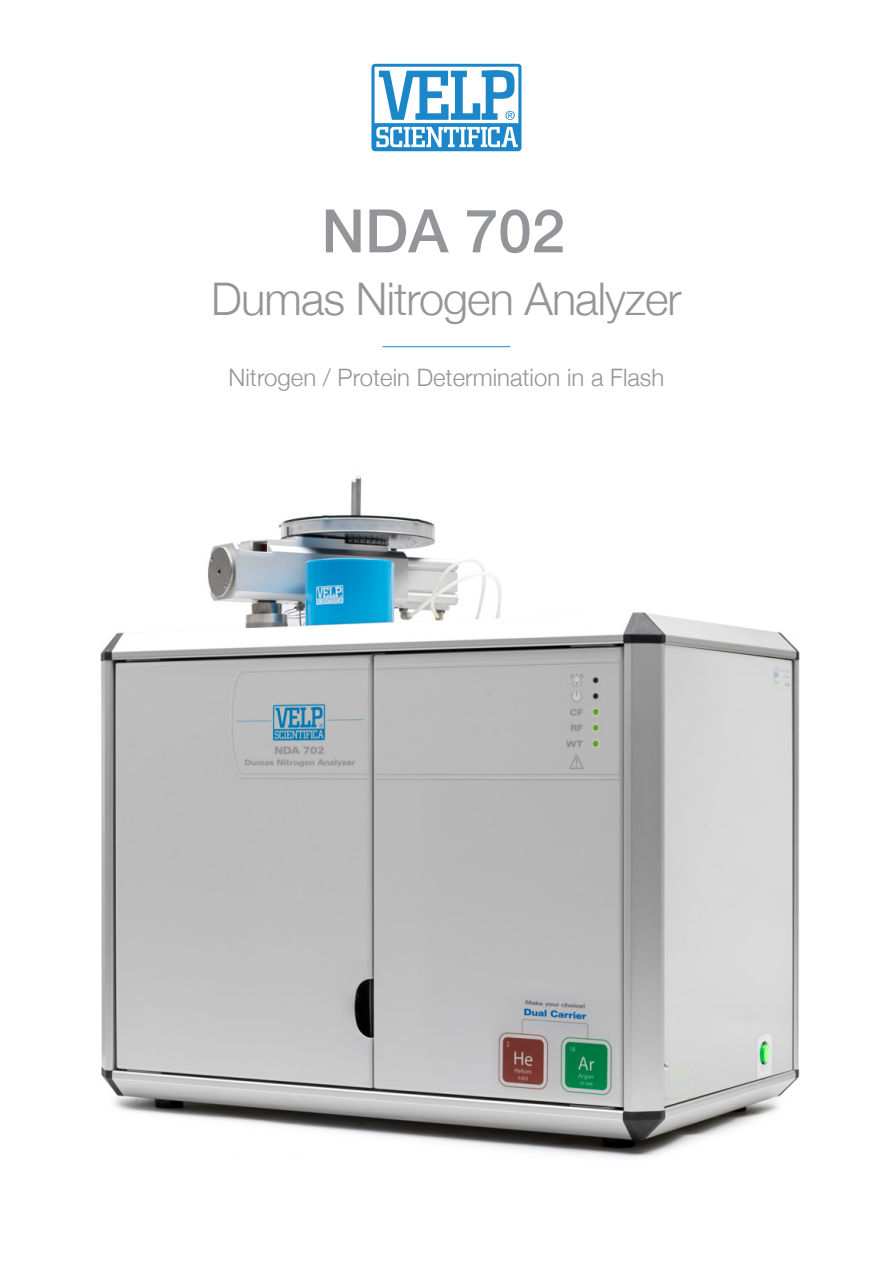
<style>
.page{position:relative;width:893px;height:1263px;background:#fff}
.page>*{position:absolute;margin:0;border:0;box-sizing:border-box;transform-origin:0 0}
.t1{font:500 60px "Helvetica Neue";color:#939598}
.t2{font:300 45px "Helvetica Neue";letter-spacing:-.02em;color:#939598}
.t3{font:300 24px "Helvetica Neue";color:#939598}
</style>
<div class="page">
<img style="left:100px;top:475px;width:700px;height:683px">
<svg style="left:371px;top:64px;width:150px;height:87px"></svg>
<hr style="left:383px;top:346px;width:127px;height:1px;background:#1b87c9">
<h1 class="t1" style="left:322px;top:208px;width:245px">NDA 702</h1>
<h2 class="t2" style="left:211px;top:282px;width:472px">Dumas Nitrogen Analyzer</h2>
<p class="t3" style="left:229px;top:369px;width:437px">Nitrogen / Protein Determination in a Flash</p>
</div>
